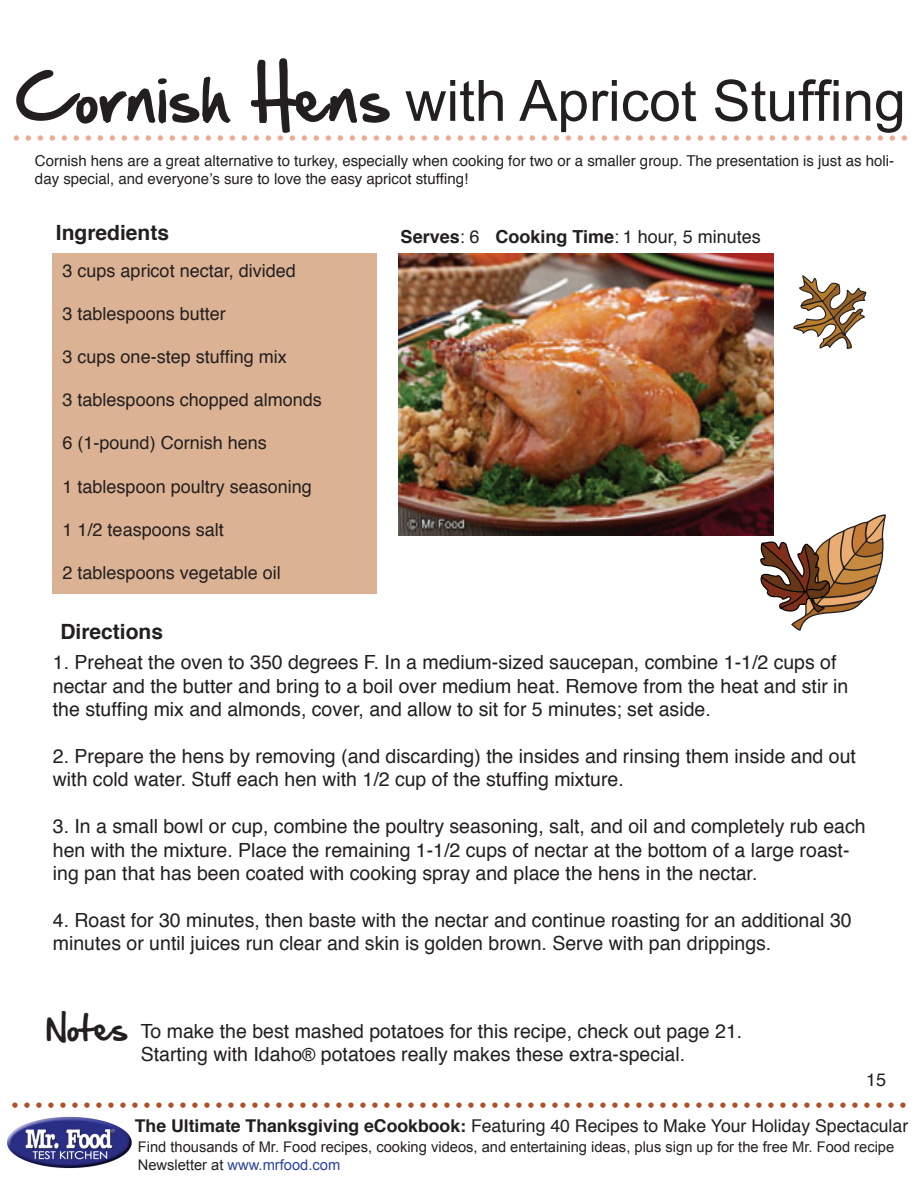
<style>
.page{position:relative;width:918px;height:1188px;background:#fff}
.page>*{position:absolute;margin:0;border:0;box-sizing:border-box;transform-origin:0 0}
.t1{font:57px "Arial";color:#231f20}
.t2{font:700 21px "Helvetica";color:#231f20}
.t3{font:19.5px/23.4px "Helvetica";color:#231f20}
.t4{font:18px "Helvetica";color:#231f20}
.t5{font:700 18px "Helvetica";color:#231f20}
.t6{font:17.7px "Helvetica";color:#231f20}
.t7{font:15px/18px "Helvetica";color:#231f20}
.t8{font:14.7px/17.7px "Arial";color:#231f20}
.s1{font-family:"Hand Of Sean"}
.s2{font-weight:400}
.s3{font-family:"Hand Of Sean";font-size:30px}
.s4{font-family:"Arial";font-size:18px}
.s5{font-weight:700}
.s6{color:#2b429b}
</style>
<div class="page">
<div style="left:52px;top:253px;width:325px;height:341px;background:#dbb293"></div>
<img style="left:399px;top:254px;width:375px;height:282px">
<svg style="left:14px;top:135px;width:893px;height:6px"></svg>
<svg style="left:12px;top:1102px;width:894px;height:6px"></svg>
<img style="left:7px;top:1116px;width:125px;height:53px">
<svg style="left:760px;top:514px;width:126px;height:117px"></svg>
<svg style="left:793px;top:275px;width:74px;height:74px"></svg>
<h1 class="t1" style="left:15px;top:63px;width:893px"><span class="s1">Cornish Hens</span> with Apricot Stuffing</h1>
<p class="t7" style="left:35px;top:152px;width:861px">Cornish hens are a great alternative to turkey, especially when cooking for two or a smaller group. The presentation is just as holi&shy;day special, and everyone’s sure to love the easy apricot stuffing!</p>
<p class="t2" style="left:56px;top:216px;width:115px">Ingredients</p>
<p class="t4" style="left:63px;top:256px;width:235px">3 cups apricot nectar, divided</p>
<p class="t4" style="left:63px;top:300px;width:165px">3 tablespoons butter</p>
<p class="t4" style="left:63px;top:343px;width:226px">3 cups one-step stuffing mix</p>
<p class="t4" style="left:63px;top:386px;width:261px">3 tablespoons chopped almonds</p>
<p class="t4" style="left:63px;top:429px;width:206px">6 (1-pound) Cornish hens</p>
<p class="t4" style="left:63px;top:472px;width:251px">1 tablespoon poultry seasoning</p>
<p class="t4" style="left:63px;top:516px;width:163px">1 1/2 teaspoons salt</p>
<p class="t4" style="left:63px;top:559px;width:220px">2 tablespoons vegetable oil</p>
<p class="t2" style="left:60px;top:615px;width:104px">Directions</p>
<p class="t5" style="left:401px;top:222px;width:362px">Serves<span class="s2">: 6</span> Cooking Time<span class="s2">: 1 hour, 5 minutes</span></p>
<p class="t3" style="left:53px;top:651px;width:797px">1. Preheat the oven to 350 degrees F. In a medium-sized saucepan, combine 1-1/2 cups of nectar and the butter and bring to a boil over medium heat. Remove from the heat and stir in the stuffing mix and almonds, cover, and allow to sit for 5 minutes; set aside.</p>
<p class="t3" style="left:53px;top:745px;width:805px">2. Prepare the hens by removing (and discarding) the insides and rinsing them inside and out with cold water. Stuff each hen with 1/2 cup of the stuffing mixture.</p>
<p class="t3" style="left:53px;top:815px;width:814px">3. In a small bowl or cup, combine the poultry seasoning, salt, and oil and completely rub each hen with the mixture. Place the remaining 1-1/2 cups of nectar at the bottom of a large roast&shy;ing pan that has been coated with cooking spray and place the hens in the nectar.</p>
<p class="t3" style="left:53px;top:909px;width:800px">4. Roast for 30 minutes, then baste with the nectar and continue roasting for an additional 30 minutes or until juices run clear and skin is golden brown. Serve with pan drippings.</p>
<p class="t3" style="left:141px;top:1020px;width:603px;text-indent:-95px"><span class="s3">Notes</span> To make the best mashed potatoes for this recipe, check out page 21.<br>Starting with Idaho<span class="s4">®</span> potatoes really makes these extra-special.</p>
<p class="t4" style="left:866px;top:1066px;width:22px">15</p>
<p class="t6" style="left:135px;top:1112px;width:775px"><span class="s5">The Ultimate Thanksgiving eCookbook:</span> Featuring 40 Recipes to Make Your Holiday Spectacular</p>
<p class="t8" style="left:138px;top:1138px;width:758px">Find thousands of Mr. Food recipes, cooking videos, and entertaining ideas, plus sign up for the free Mr. Food recipe<br>Newsletter at <span class="s6">www.mrfood.com</span></p>
</div>
